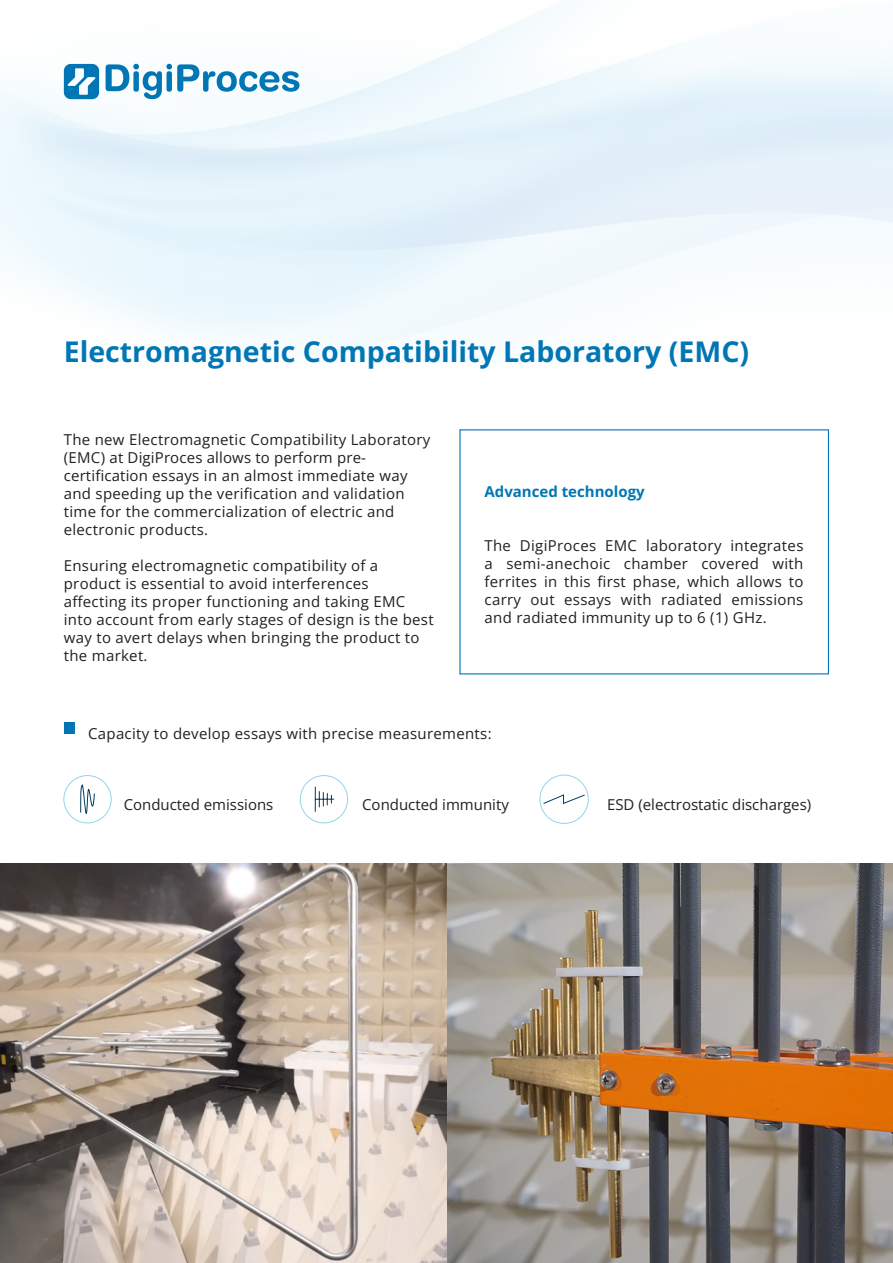
<style>
.page{position:relative;width:893px;height:1263px;background:#fff}
.page>*{position:absolute;margin:0;border:0;box-sizing:border-box;transform-origin:0 0}
.t1{font:700 28.5px "Open Sans";color:#0076b5}
.t2{font:15px/18px "Open Sans";letter-spacing:.02em;color:#231f20}
.t3{font:15px "Open Sans";color:#231f20}
.t4{font:700 15px "Open Sans";color:#0076b5}
</style>
<div class="page">
<div style="left:63px;top:775px;width:49px;height:48px;border:1px solid #91d5ea;border-radius:50%"></div>
<svg style="left:80px;top:784px;width:15px;height:30px"></svg>
<div style="left:300px;top:775px;width:48px;height:48px;border:1px solid #91d5ea;border-radius:50%"></div>
<svg style="left:315px;top:787px;width:19px;height:25px"></svg>
<div style="left:539px;top:774px;width:50px;height:50px;border:1px solid #91d5ea;border-radius:50%"></div>
<svg style="left:543px;top:794px;width:42px;height:10px"></svg>
<div style="left:64px;top:723px;width:11px;height:11px;background:#0076b5"></div>
<svg style="left:106px;top:64px;width:193px;height:35px"></svg>
<svg style="left:64px;top:64px;width:35px;height:35px"></svg>
<img style="left:0;top:864px;width:893px;height:399px">
<p class="t1" style="left:64px;top:331px;width:687px">Electromagnetic Compatibility Laboratory (EMC)</p>
<p class="t2" style="left:64px;top:430px;width:368px">The new Electromagnetic Compatibility Laboratory (EMC) at DigiProces allows to perform pre&shy;certification essays in an almost immediate way and speeding up the verification and validation time for the commercialization of electric and electronic products.</p>
<p class="t2" style="left:64px;top:556px;width:371px">Ensuring electromagnetic compatibility of a product is essential to avoid interferences affecting its proper functioning and taking EMC into account from early stages of design is the best way to avert delays when bringing the product to the market.</p>
<p class="t4" style="left:485px;top:481px;width:162px">Advanced technology</p>
<p class="t2" style="left:485px;top:536px;width:320px;text-align:justify">The DigiProces EMC laboratory integrates a semi-anechoic chamber covered with ferrites in this first phase, which allows to carry out essays with radiated emissions and radiated immunity up to 6 (1) GHz.</p>
<p class="t2" style="left:88px;top:724px;width:405px">Capacity to develop essays with precise measurements:</p>
<p class="t3" style="left:124px;top:794px;width:151px">Conducted emissions</p>
<p class="t3" style="left:362px;top:794px;width:148px">Conducted immunity</p>
<p class="t3" style="left:607px;top:794px;width:206px">ESD (electrostatic discharges)</p>
</div>
